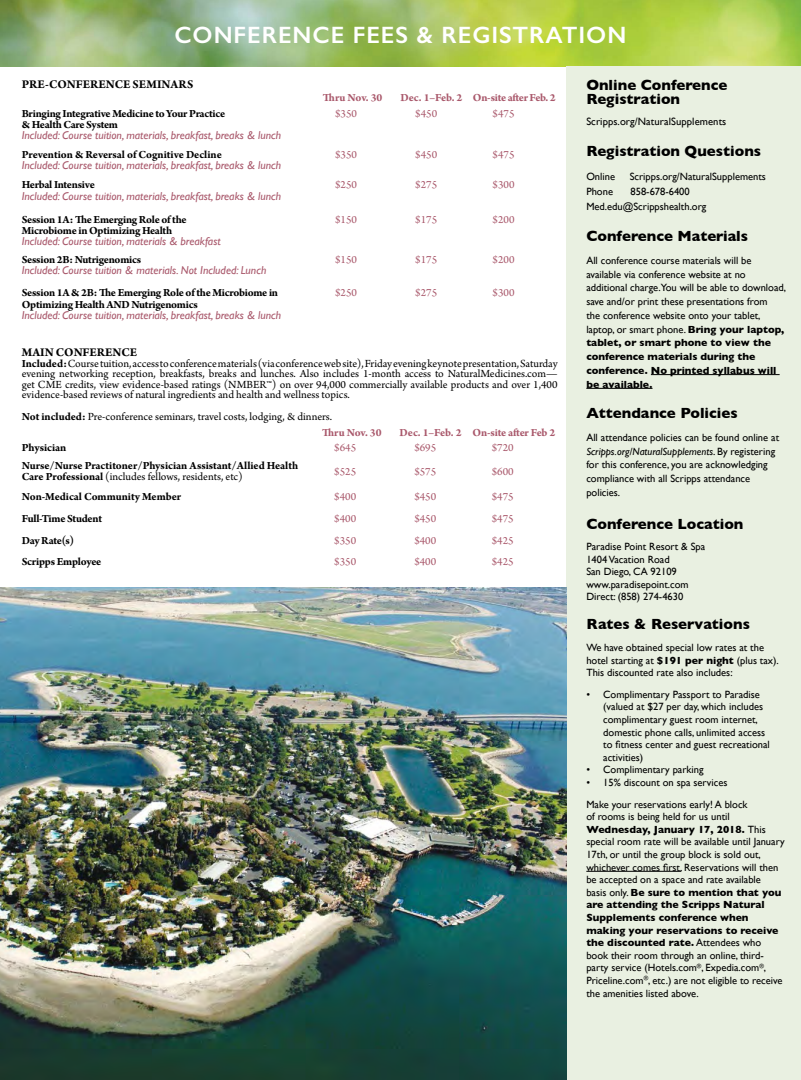
<style>
.page{position:relative;width:801px;height:1080px;background:#fff}
.page>*{position:absolute;margin:0;border:0;box-sizing:border-box;transform-origin:0 0}
.t1{font:600 23.75px "Gill Sans";letter-spacing:.04em;color:#fff}
.t2{font:700 15px/14.2px "Gill Sans";color:#000}
.Seminar_Title{font:700 12.5px "Arno Pro";color:#000}
.body{font:11.5px/10.6px "Arno Pro";color:#000;text-align:justify}
.program_title{font:700 11.5px/11.2px "Arno Pro";letter-spacing:-.02em;color:#000}
.included{font:italic 11.5px "Gill Sans";color:#a9586b}
.time{font:11.5px "Arno Pro";color:#a9586b}
.time-2{font:700 11.5px "Arno Pro";letter-spacing:-.015em;color:#a9586b}
.program_title-2{font:700 11.5px "Arno Pro";color:#000}
.body-2{font:10.62px "Gill Sans";letter-spacing:.005em;color:#000}
.t3{font:10.5px/12.6px "Gill Sans";color:#000}
.s1{font-weight:700}
.s2{font-style:italic}
.s3{font-weight:400}
</style>
<div class="page">
<img style="left:0;top:0;width:801px;height:67px">
<div style="left:567px;top:67px;width:234px;height:1013px;background:#e9f0e1"></div>
<img style="left:0;top:588px;width:567px;height:492px">
<hr style="left:651px;top:374px;width:129px;height:1px;background:#000">
<hr style="left:586px;top:388px;width:67px;height:1px;background:#000">
<hr style="left:586px;top:871px;width:95px;height:1px;background:#000">
<p class="t1" style="left:175px;top:20px;width:453px">CONFERENCE FEES &amp; REGISTRATION</p>
<p class="Seminar_Title" style="left:22px;top:77px;width:173px">PRE-CONFERENCE SEMINARS</p>
<p class="time-2" style="left:323px;top:91px;width:61px">Thru Nov. 30</p>
<p class="time-2" style="left:401px;top:91px;width:63px">Dec. 1–Feb. 2</p>
<p class="time-2" style="left:473px;top:91px;width:84px">On-site after Feb. 2</p>
<p class="program_title" style="left:22px;top:108px;width:205px">Bringing Integrative Medicine to Your Practice &amp; Health Care System</p>
<p class="included" style="left:22px;top:129px;width:261px">Included: Course tuition, materials, breakfast, breaks &amp; lunch</p>
<p class="t2" style="left:586px;top:77px;width:143px">Online Conference<br>Registration</p>
<p class="body-2" style="left:586px;top:115px;width:142px">Scripps.org/NaturalSupplements</p>
<p class="t2" style="left:586px;top:144px;width:176px">Registration Questions</p>
<p class="t3" style="left:586px;top:170px;width:30px">Online</p>
<p class="t3" style="left:630px;top:170px;width:138px">Scripps.org/NaturalSupplements</p>
<p class="t3" style="left:586px;top:185px;width:28px">Phone</p>
<p class="t3" style="left:631px;top:185px;width:61px">858-678-6400</p>
<p class="t3" style="left:586px;top:200px;width:122px">Med.edu@Scrippshealth.org</p>
<p class="t2" style="left:586px;top:229px;width:163px">Conference Materials</p>
<p class="t3" style="left:586px;top:253px;width:201px;line-height:13.8px">All conference course materials will be available via conference website at no additional charge.You will be able to download, save and/or print these presentations from<br>the conference website onto your tablet, laptop, or smart phone. <span class="s1">Bring your laptop, tablet, or smart phone to view the conference materials during the conference. No printed syllabus will be available.</span></p>
<p class="t2" style="left:586px;top:406px;width:153px">Attendance Policies</p>
<p class="t3" style="left:586px;top:430px;width:194px;line-height:13.8px">All attendance policies can be found online at <span class="s2">Scripps.org/NaturalSupplements</span>. By registering for this conference, you are acknowledging compliance with all Scripps attendance policies.</p>
<p class="t2" style="left:586px;top:516px;width:159px">Conference Location</p>
<p class="t3" style="left:586px;top:540px;width:120px">Paradise Point Resort &amp; Spa</p>
<p class="t3" style="left:586px;top:553px;width:85px">1404 Vacation Road</p>
<p class="t3" style="left:586px;top:565px;width:92px">San Diego, CA 92109</p>
<p class="t3" style="left:586px;top:578px;width:104px">www.paradisepoint.com</p>
<p class="t3" style="left:586px;top:590px;width:99px">Direct: (858) 274-4630</p>
<p class="t2" style="left:586px;top:617px;width:165px">Rates &amp; Reservations</p>
<p class="t3" style="left:586px;top:641px;width:194px">We have obtained special low rates at the hotel starting at <span class="s1">$191 per night</span> (plus tax).<br>This discounted rate also includes:</p>
<p class="t3" style="left:603px;top:688px;width:168px;text-indent:-17px">• Complimentary Passport to Paradise (valued at $27 per day, which includes complimentary guest room internet, domestic phone calls, unlimited access to fitness center and guest recreational activities)</p>
<p class="t3" style="left:586px;top:763px;width:119px">• Complimentary parking</p>
<p class="t3" style="left:586px;top:776px;width:143px">• 15% discount on spa services</p>
<p class="t3" style="left:586px;top:798px;width:200px">Make your reservations early! A block<br>of rooms is being held for us until <span class="s1">Wednesday, January 17, 2018.</span> This special room rate will be available until January 17th, or until the group block is sold out, whichever comes first. Reservations will then be accepted on a space and rate available<br>basis only. <span class="s1">Be sure to mention that you are attending the Scripps Natural Supplements conference when making your reservations to receive the discounted rate.</span> Attendees who book their room through an online, third&shy;party service (Hotels.com<sup>®</sup>, Expedia.com<sup>®</sup>, Priceline.com<sup>®</sup>, etc.) are not eligible to receive the amenities listed above.</p>
<p class="time" style="left:335px;top:107px;width:23px">$350</p>
<p class="time" style="left:415px;top:107px;width:23px">$450</p>
<p class="time" style="left:493px;top:107px;width:23px">$475</p>
<p class="time" style="left:335px;top:148px;width:23px">$350</p>
<p class="time" style="left:415px;top:148px;width:23px">$450</p>
<p class="time" style="left:493px;top:148px;width:23px">$475</p>
<p class="program_title" style="left:22px;top:149px;width:202px">Prevention &amp; Reversal of Cognitive Decline</p>
<p class="included" style="left:22px;top:159px;width:261px">Included: Course tuition, materials, breakfast, breaks &amp; lunch</p>
<p class="time" style="left:335px;top:178px;width:23px">$250</p>
<p class="time" style="left:415px;top:178px;width:23px">$275</p>
<p class="time" style="left:493px;top:178px;width:23px">$300</p>
<p class="program_title" style="left:22px;top:180px;width:75px">Herbal Intensive</p>
<p class="included" style="left:22px;top:189px;width:261px">Included: Course tuition, materials, breakfast, breaks &amp; lunch</p>
<p class="time" style="left:335px;top:213px;width:23px">$150</p>
<p class="time" style="left:415px;top:213px;width:23px">$175</p>
<p class="time" style="left:493px;top:213px;width:23px">$200</p>
<p class="program_title" style="left:22px;top:214px;width:166px">Session 1A: The Emerging Role of the<br>Microbiome in Optimizing Health</p>
<p class="included" style="left:22px;top:235px;width:200px">Included: Course tuition, materials &amp; breakfast</p>
<p class="time" style="left:335px;top:253px;width:23px">$150</p>
<p class="time" style="left:415px;top:253px;width:23px">$175</p>
<p class="time" style="left:493px;top:253px;width:23px">$200</p>
<p class="program_title" style="left:22px;top:255px;width:121px">Session 2B: Nutrigenomics</p>
<p class="included" style="left:22px;top:264px;width:246px">Included: Course tuition &amp; materials. Not Included: Lunch</p>
<p class="time" style="left:335px;top:286px;width:23px">$250</p>
<p class="time" style="left:415px;top:286px;width:23px">$275</p>
<p class="time" style="left:493px;top:286px;width:23px">$300</p>
<p class="program_title" style="left:22px;top:288px;width:258px">Session 1A &amp; 2B: The Emerging Role of the Microbiome in<br>Optimizing Health AND Nutrigenomics</p>
<p class="included" style="left:22px;top:308px;width:261px">Included: Course tuition, materials, breakfast, breaks &amp; lunch</p>
<p class="Seminar_Title" style="left:22px;top:345px;width:117px">MAIN CONFERENCE</p>
<p class="body" style="left:22px;top:358px;width:537px"><span class="s1">Included:</span> Course tuition, access to conference materials (via conference web site), Friday evening keynote presentation, Saturday evening networking reception, breakfasts, breaks and lunches. Also includes 1-month access to NaturalMedicines.com— get CME credits, view evidence-based ratings (NMBER™) on over 94,000 commercially available products and over 1,400 evidence-based reviews of natural ingredients and health and wellness topics.</p>
<p class="body" style="left:22px;top:412px;width:312px"><span class="s1">Not included:</span> Pre-conference seminars, travel costs, lodging, &amp; dinners.</p>
<p class="time-2" style="left:322px;top:425px;width:61px">Thru Nov. 30</p>
<p class="time-2" style="left:400px;top:425px;width:63px">Dec. 1–Feb. 2</p>
<p class="time-2" style="left:473px;top:425px;width:84px">On-site after Feb 2</p>
<p class="program_title-2" style="left:22px;top:441px;width:46px">Physician</p>
<p class="time" style="left:334px;top:441px;width:23px">$645</p>
<p class="time" style="left:414px;top:441px;width:23px">$695</p>
<p class="time" style="left:492px;top:441px;width:23px">$720</p>
<p class="program_title" style="left:22px;top:461px;width:278px;line-height:10.6px">Nurse/Nurse Practitoner/Physician Assistant/Allied Health<br>Care Professional <span class="s3">(includes fellows, residents, etc)</span></p>
<p class="time" style="left:334px;top:465px;width:23px">$525</p>
<p class="time" style="left:414px;top:465px;width:23px">$575</p>
<p class="time" style="left:492px;top:465px;width:23px">$600</p>
<p class="program_title" style="left:22px;top:492px;width:161px">Non-Medical Community Member</p>
<p class="time" style="left:334px;top:490px;width:23px">$400</p>
<p class="time" style="left:414px;top:490px;width:23px">$450</p>
<p class="time" style="left:492px;top:490px;width:23px">$475</p>
<p class="program_title" style="left:22px;top:513px;width:82px">Full-Time Student</p>
<p class="time" style="left:334px;top:512px;width:23px">$400</p>
<p class="time" style="left:414px;top:512px;width:23px">$450</p>
<p class="time" style="left:492px;top:512px;width:23px">$475</p>
<p class="program_title" style="left:22px;top:535px;width:54px">Day Rate(s)</p>
<p class="time" style="left:334px;top:534px;width:23px">$350</p>
<p class="time" style="left:414px;top:534px;width:23px">$400</p>
<p class="time" style="left:492px;top:534px;width:23px">$425</p>
<p class="program_title" style="left:22px;top:557px;width:81px">Scripps Employee</p>
<p class="time" style="left:334px;top:555px;width:23px">$350</p>
<p class="time" style="left:414px;top:555px;width:23px">$400</p>
<p class="time" style="left:492px;top:555px;width:23px">$425</p>
</div>
